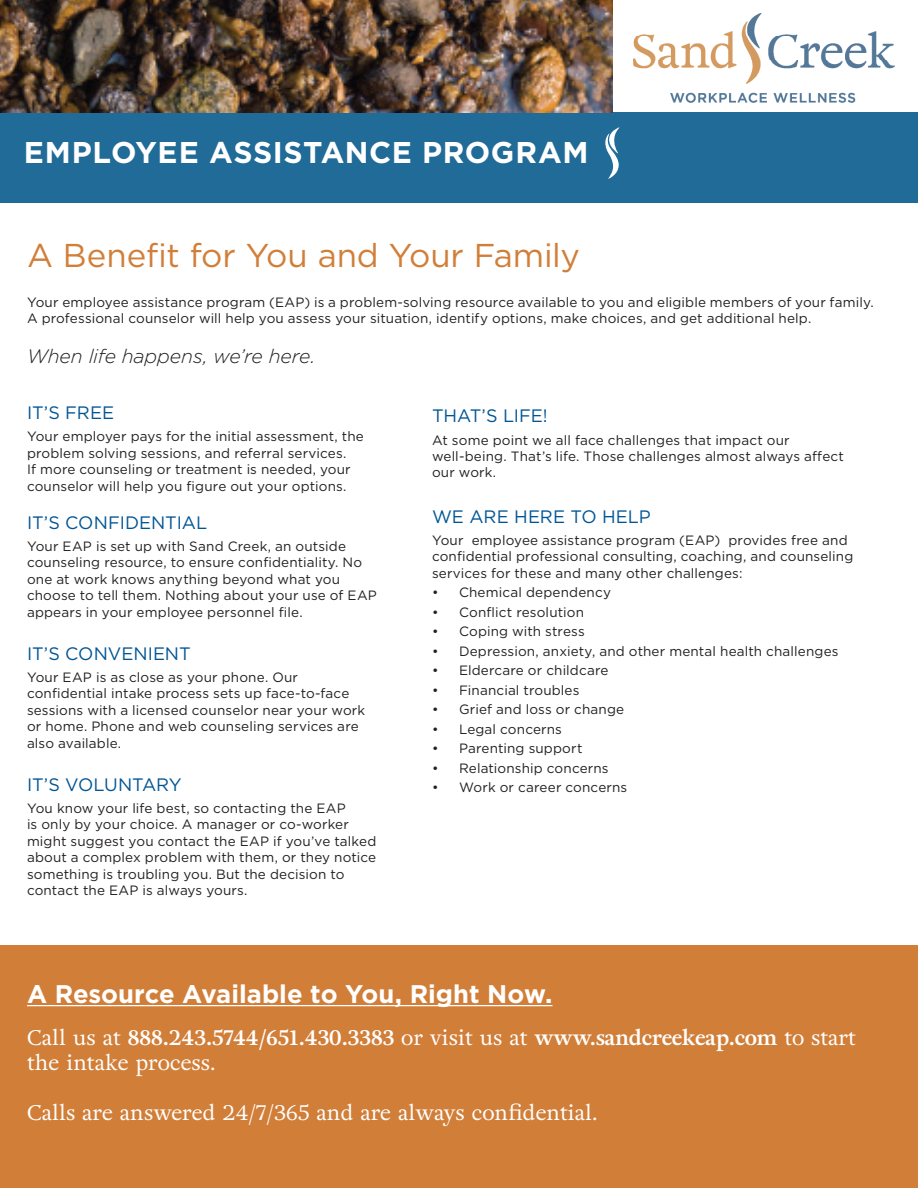
<style>
.page{position:relative;width:918px;height:1188px;background:#fff}
.page>*{position:absolute;margin:0;border:0;box-sizing:border-box;transform-origin:0 0}
.subhead{font:33px "Gotham";letter-spacing:-.005em;color:#d17e38}
.subhead-2{font:700 30px "Gotham";letter-spacing:.02em;color:#fff}
.Head{font:700 25.5px "Gotham";color:#fff}
.t1{font:700 21px/25.2px "Adriane Text";color:#fff}
.t2{font:21px "Adriane Text";color:#fff}
.Body_-_airy_leading{font:italic 300 19.5px "Gotham";letter-spacing:-.005em;color:#231f20}
.subhead-3{font:18px "Gotham";letter-spacing:-.005em;color:#005595}
.Head-2{font:18px "Gotham";letter-spacing:-.01em;color:#005595}
.Body-Auto_Lead{font:13.5px/16.5px "Gotham";letter-spacing:.01em;color:#231f20}
.Body_-_airy_leading-2{font:13.5px/16.2px "Gotham";letter-spacing:.01em;color:#231f20}
.s1{font-weight:400}
</style>
<div class="page">
<div style="left:0;top:112px;width:918px;height:90px;background:#206b97"></div>
<img style="left:0;top:0;width:612px;height:112px">
<img style="left:633px;top:14px;width:262px;height:89px">
<svg style="left:605px;top:127px;width:14px;height:52px"></svg>
<div style="left:0;top:945px;width:918px;height:243px;background:#d17e38"></div>
<hr style="left:27px;top:1005px;width:525px;height:1px;background:#fff">
<p class="subhead-2" style="left:24px;top:133px;width:566px">EMPLOYEE ASSISTANCE PROGRAM</p>
<p class="subhead" style="left:27px;top:235px;width:554px">A Benefit for You and Your Family</p>
<p class="Body_-_airy_leading-2" style="left:27px;top:294px;width:848px">Your employee assistance program (EAP) is a problem-solving resource available to you and eligible members of your family.<br>A professional counselor will help you assess your situation, identify options, make choices, and get additional help.</p>
<p class="Body_-_airy_leading" style="left:27px;top:343px;width:290px">When life happens, we’re here.</p>
<p class="subhead-3" style="left:27px;top:402px;width:89px">IT’S FREE</p>
<p class="Body-Auto_Lead" style="left:27px;top:428px;width:338px">Your employer pays for the initial assessment, the problem solving sessions, and referral services.<br>If more counseling or treatment is needed, your counselor will help you figure out your options.</p>
<p class="subhead-3" style="left:27px;top:511px;width:182px">IT’S CONFIDENTIAL</p>
<p class="Body-Auto_Lead" style="left:27px;top:537px;width:351px">Your EAP is set up with Sand Creek, an outside counseling resource, to ensure confidentiality. No one at work knows anything beyond what you choose to tell them. Nothing about your use of EAP appears in your employee personnel file.</p>
<p class="subhead-3" style="left:27px;top:642px;width:165px">IT’S CONVENIENT</p>
<p class="Body-Auto_Lead" style="left:27px;top:669px;width:340px">Your EAP is as close as your phone. Our confidential intake process sets up face-to-face sessions with a licensed counselor near your work or home. Phone and web counseling services are also available.</p>
<p class="subhead-3" style="left:27px;top:773px;width:156px">IT’S VOLUNTARY</p>
<p class="Body-Auto_Lead" style="left:27px;top:800px;width:351px">You know your life best, so contacting the EAP<br>is only by your choice. A manager or co-worker might suggest you contact the EAP if you’ve talked about a complex problem with them, or they notice something is troubling you. But the decision to contact the EAP is always yours.</p>
<p class="Head-2" style="left:432px;top:404px;width:117px">THAT’S LIFE!</p>
<p class="Body_-_airy_leading-2" style="left:432px;top:432px;width:414px">At some point we all face challenges that impact our well-being. That’s life. Those challenges almost always affect our work.</p>
<p class="subhead-3" style="left:432px;top:505px;width:220px">WE ARE HERE TO HELP</p>
<p class="Body-Auto_Lead" style="left:432px;top:531px;width:423px">Your employee assistance program (EAP) provides free and confidential professional consulting, coaching, and counseling services for these and many other challenges:</p>
<p class="Body-Auto_Lead" style="left:432px;top:584px;width:181px">• Chemical dependency</p>
<p class="Body-Auto_Lead" style="left:432px;top:603px;width:154px">• Conflict resolution</p>
<p class="Body-Auto_Lead" style="left:432px;top:623px;width:154px">• Coping with stress</p>
<p class="Body-Auto_Lead" style="left:432px;top:642px;width:408px">• Depression, anxiety, and other mental health challenges</p>
<p class="Body-Auto_Lead" style="left:432px;top:662px;width:178px">• Eldercare or childcare</p>
<p class="Body-Auto_Lead" style="left:432px;top:681px;width:149px">• Financial troubles</p>
<p class="Body-Auto_Lead" style="left:432px;top:701px;width:194px">• Grief and loss or change</p>
<p class="Body-Auto_Lead" style="left:432px;top:720px;width:132px">• Legal concerns</p>
<p class="Body-Auto_Lead" style="left:432px;top:740px;width:152px">• Parenting support</p>
<p class="Body-Auto_Lead" style="left:432px;top:759px;width:178px">• Relationship concerns</p>
<p class="Body-Auto_Lead" style="left:432px;top:779px;width:197px">• Work or career concerns</p>
<p class="Head" style="left:27px;top:977px;width:527px">A Resource Available to You, Right Now.</p>
<p class="t1" style="left:27px;top:1025px;width:830px"><span class="s1">Call us at</span> 888.243.5744/651.430.3383 <span class="s1">or visit us at</span> www.sandcreekeap.com <span class="s1">to start the intake process.</span></p>
<p class="t2" style="left:27px;top:1098px;width:572px">Calls are answered 24/7/365 and are always confidential.</p>
</div>
